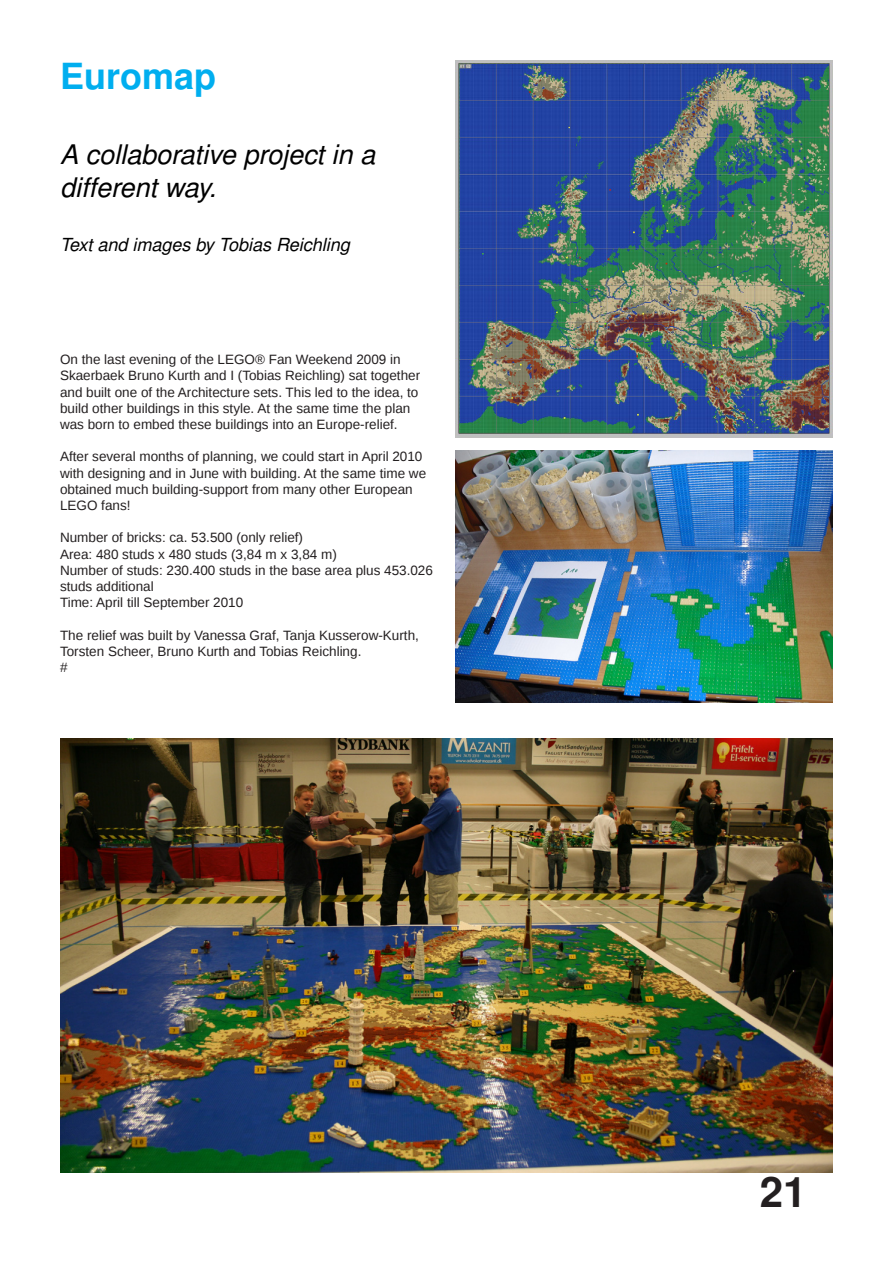
<style>
.page{position:relative;width:893px;height:1263px;background:#fff}
.page>*{position:absolute;margin:0;border:0;box-sizing:border-box;transform-origin:0 0}
.t1{font:700 42px "Free Sans";color:#231f20}
.t2{font:700 36px "Free Sans";color:#00aeef}
.t3{font:italic 27px/32.4px "Free Sans";color:#000}
.t4{font:italic 18px "Free Sans";color:#000}
.t5{font:13.5px/16.2px "Liberation Sans";color:#231f20}
</style>
<div class="page">
<img style="left:455px;top:60px;width:378px;height:378px">
<img style="left:455px;top:451px;width:378px;height:251px">
<img style="left:60px;top:738px;width:773px;height:435px">
<h2 class="t2" style="left:60px;top:60px;width:158px">Euromap</h2>
<h3 class="t3" style="left:60px;top:140px;width:317px">A collaborative project in a different way.</h3>
<h3 class="t4" style="left:60px;top:236px;width:291px">Text and images by Tobias Reichling</h3>
<p class="t5" style="left:60px;top:351px;width:362px">On the last evening of the LEGO® Fan Weekend 2009 in Skaerbaek Bruno Kurth and I (Tobias Reichling) sat together and built one of the Architecture sets. This led to the idea, to build other buildings in this style. At the same time the plan was born to embed these buildings into an Europe-relief.</p>
<p class="t5" style="left:60px;top:449px;width:368px">After several months of planning, we could start in April 2010 with designing and in June with building. At the same time we obtained much building-support from many other European LEGO fans!</p>
<p class="t5" style="left:60px;top:530px;width:374px">Number of bricks: ca. 53.500 (only relief)<br>Area: 480 studs x 480 studs (3,84 m x 3,84 m)<br>Number of studs: 230.400 studs in the base area plus 453.026 studs additional<br>Time: April till September 2010</p>
<p class="t5" style="left:60px;top:627px;width:360px">The relief was built by Vanessa Graf, Tanja Kusserow-Kurth,<br>Torsten Scheer, Bruno Kurth and Tobias Reichling.<br>#</p>
<h1 class="t1" style="left:760px;top:1173px;width:48px">21</h1>
</div>
